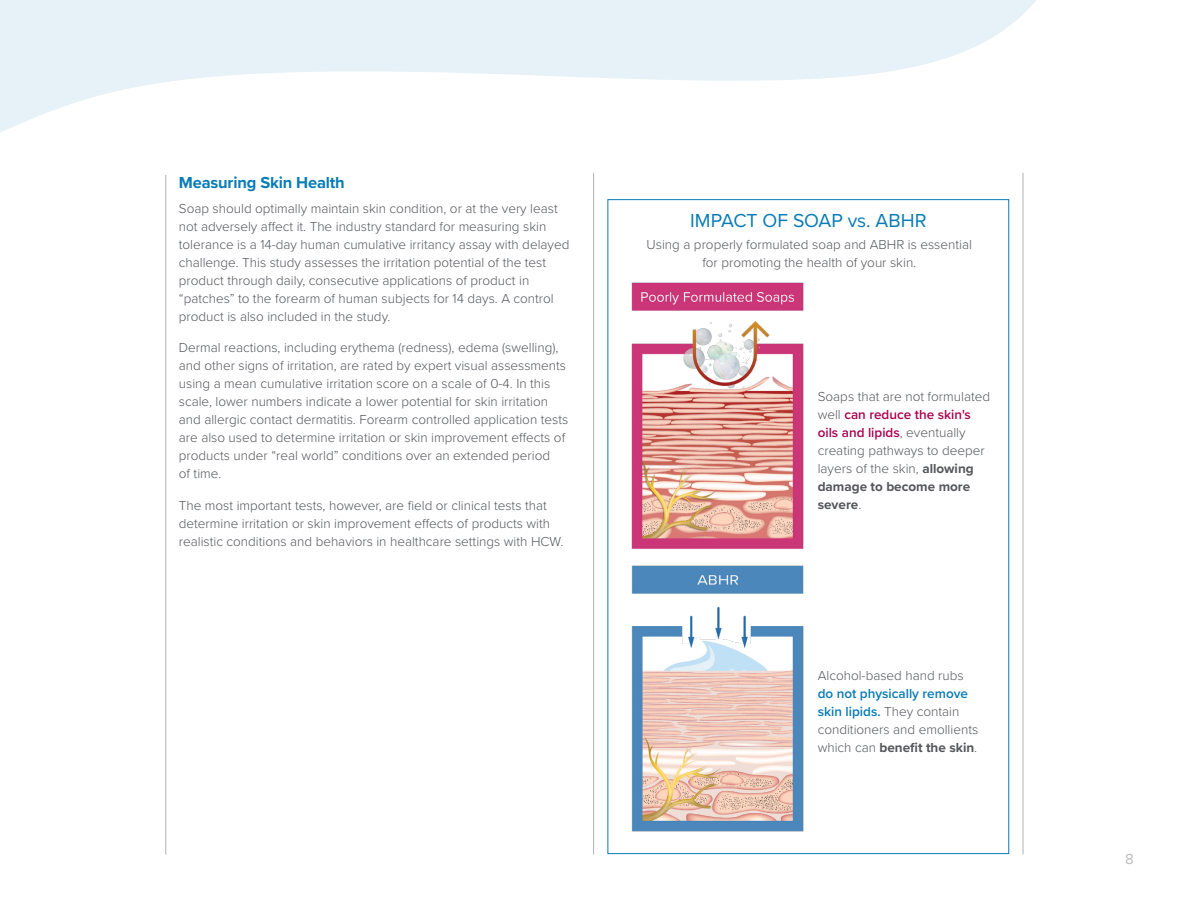
<style>
.page{position:relative;width:1188px;height:918px;background:#fff}
.page>*{position:absolute;margin:0;border:0;box-sizing:border-box;transform-origin:0 0}
.t1{font:19.5px "Proxima Nova";color:#077bb6}
.t2{font:700 16.5px "Proxima Nova";letter-spacing:-.01em;color:#077bb6}
.t3{font:15px "Proxima Nova";color:#bdbcbd}
.t4{font:300 13.5px/18px "Proxima Nova";color:#54565b}
.s1{font-weight:600;color:#aa004f}
.s2{font-weight:700}
.s3{font-weight:600;color:#077bb6}
</style>
<div class="page">
<hr style="left:593px;top:173px;width:1px;height:682px;background:#b2b2b3">
<hr style="left:1023px;top:173px;width:1px;height:682px;background:#b2b2b3">
<svg style="left:0;top:0;width:1036px;height:132px;fill:#e6f2f7"></svg>
<hr style="left:165px;top:175px;width:1px;height:680px;background:#b2b2b3">
<img style="left:631px;top:565px;width:173px;height:267px">
<img style="left:631px;top:282px;width:173px;height:267px">
<p class="t2" style="left:179px;top:170px;width:168px">Measuring Skin Health</p>
<p class="t4" style="left:179px;top:199px;width:392px">Soap should optimally maintain skin condition, or at the very least not adversely affect it. The industry standard for measuring skin tolerance is a 14-day human cumulative irritancy assay with delayed challenge. This study assesses the irritation potential of the test product through daily, consecutive applications of product in “patches” to the forearm of human subjects for 14 days. A control product is also included in the study.</p>
<p class="t4" style="left:179px;top:338px;width:391px">Dermal reactions, including erythema (redness), edema (swelling), and other signs of irritation, are rated by expert visual assessments using a mean cumulative irritation score on a scale of 0-4. In this scale, lower numbers indicate a lower potential for skin irritation and allergic contact dermatitis. Forearm controlled application tests are also used to determine irritation or skin improvement effects of products under “real world” conditions over an extended period<br>of time.</p>
<p class="t4" style="left:179px;top:495px;width:386px">The most important tests, however, are field or clinical tests that determine irritation or skin improvement effects of products with realistic conditions and behaviors in healthcare settings with HCW.</p>
<h1 class="t1" style="left:690px;top:206px;width:238px">IMPACT OF SOAP vs. ABHR</h1>
<p class="t4" style="left:647px;top:235px;width:327px;text-align:center">Using a properly formulated soap and ABHR is essential for promoting the health of your skin.</p>
<p class="t4" style="left:818px;top:387px;width:174px">Soaps that are not formulated well <span class="s1">can reduce the skin's oils and lipids</span>, eventually creating pathways to deeper layers of the skin, <span class="s2">allowing damage to become more severe</span>.</p>
<p class="t4" style="left:818px;top:666px;width:148px">Alcohol-based hand rubs</p>
<p class="t4" style="left:818px;top:684px;width:162px"><span class="s3">do not physically remove skin lipids.</span> They contain conditioners and emollients which can <span class="s2">benefit the skin</span>.</p>
<p class="t3" style="left:1125px;top:848px;width:10px">8</p>
</div>
